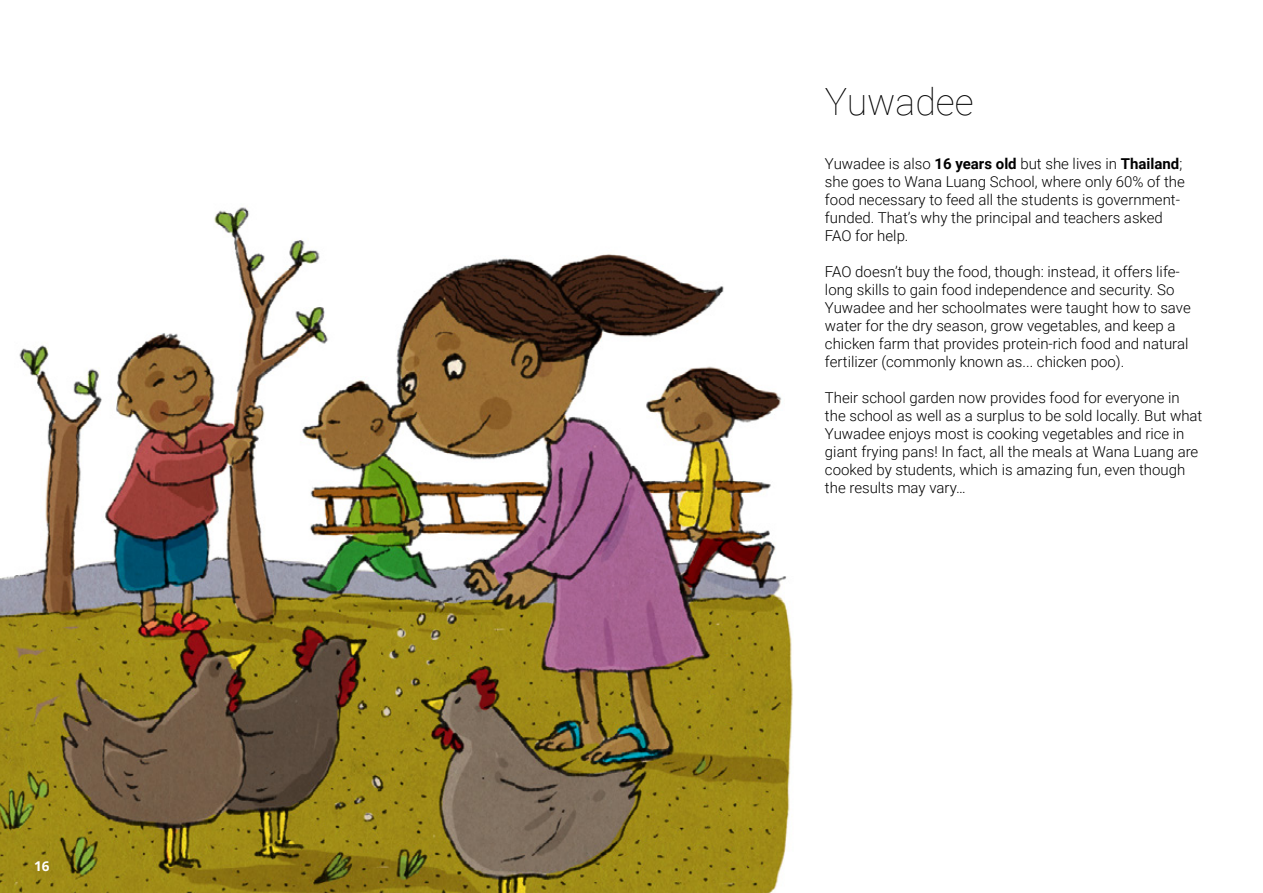
<style>
.page{position:relative;width:1263px;height:893px;background:#fff}
.page>*{position:absolute;margin:0;border:0;box-sizing:border-box;transform-origin:0 0}
.t1{font:100 37.5px "Roboto";color:#000}
.t2{font:300 15px/18px "Roboto";color:#000}
.t3{font:700 13.5px "Open Sans";color:#fff}
.s1{font-weight:700}
</style>
<div class="page">
<img style="left:0;top:207px;width:793px;height:686px">
<p class="t3" style="left:34px;top:856px;width:17px">16</p>
<h1 class="t1" style="left:825px;top:75px;width:150px">Yuwadee</h1>
<p class="t2" style="left:825px;top:154px;width:361px">Yuwadee is also <span class="s1">16 years old</span> but she lives in <span class="s1">Thailand</span>; she goes to Wana Luang School, where only 60% of the food necessary to feed all the students is government&shy;funded. That’s why the principal and teachers asked FAO for help.</p>
<p class="t2" style="left:825px;top:262px;width:367px">FAO doesn’t buy the food, though: instead, it offers life&shy;long skills to gain food independence and security. So Yuwadee and her schoolmates were taught how to save water for the dry season, grow vegetables, and keep a chicken farm that provides protein-rich food and natural fertilizer (commonly known as... chicken poo).</p>
<p class="t2" style="left:825px;top:388px;width:379px">Their school garden now provides food for everyone in the school as well as a surplus to be sold locally. But what Yuwadee enjoys most is cooking vegetables and rice in giant frying pans! In fact, all the meals at Wana Luang are cooked by students, which is amazing fun, even though the results may vary…</p>
</div>
